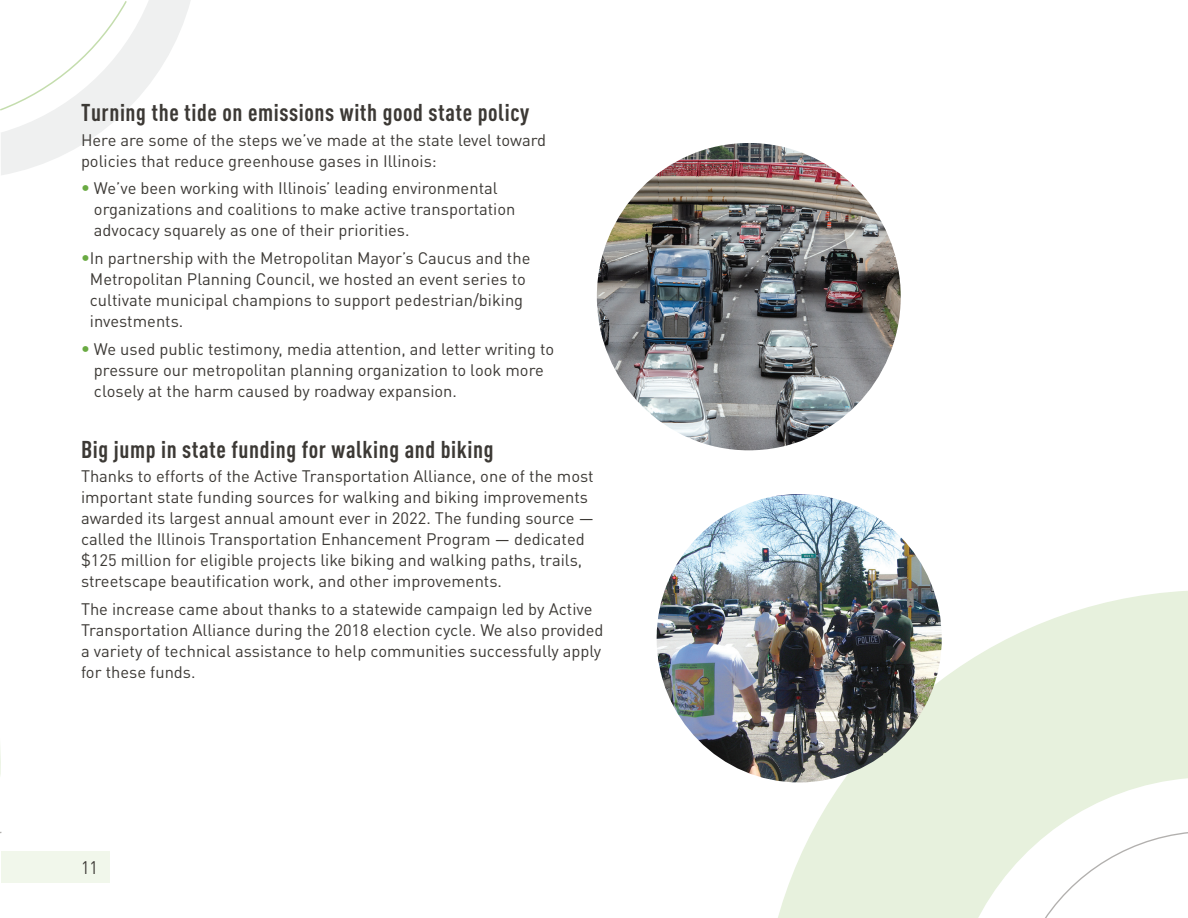
<style>
.page{position:relative;width:1188px;height:918px;background:#fff}
.page>*{position:absolute;margin:0;border:0;box-sizing:border-box;transform-origin:0 0}
.t1{font:700 condensed 24px "DIN Pro";letter-spacing:.025em;color:#3c3935}
.t2{font:18px "DIN Pro";color:#3c3935;scale:.9 1}
.t3{font:16.5px/21px "DIN Pro";color:#3c3935}
.s1{font-weight:700;font-size:18px;color:#6aaa43}
</style>
<div class="page">
<div style="left:2px;top:851px;width:108px;height:32px;background:#f1f7eb"></div>
<svg style="left:778px;top:591px;width:410px;height:327px;fill:#e7f1dd"></svg>
<svg style="left:1030px;top:831px;width:158px;height:87px"></svg>
<svg style="left:0;top:748px;width:2px;height:135px"></svg>
<svg style="left:0;top:0;width:191px;height:175px"></svg>
<img style="left:597px;top:143px;width:304px;height:307px">
<img style="left:657px;top:494px;width:285px;height:288px">
<h1 class="t1" style="left:81px;top:94px;width:450px">Turning the tide on emissions with good state policy</h1>
<p class="t3" style="left:81px;top:128px;width:467px">Here are some of the steps we’ve made at the state level toward policies that reduce greenhouse gases in Illinois:</p>
<p class="t3" style="left:94px;top:176px;width:423px;text-indent:-13px"><span class="s1">•</span> We’ve been working with Illinois’ leading environmental organizations and coalitions to make active transportation advocacy squarely as one of their priorities.</p>
<p class="t3" style="left:90px;top:246px;width:442px;text-indent:-9px"><span class="s1">•</span>In partnership with the Metropolitan Mayor’s Caucus and the Metropolitan Planning Council, we hosted an event series to cultivate municipal champions to support pedestrian/biking investments.</p>
<p class="t3" style="left:94px;top:337px;width:462px;text-indent:-13px"><span class="s1">•</span> We used public testimony, media attention, and letter writing to pressure our metropolitan planning organization to look more closely at the harm caused by roadway expansion.</p>
<h1 class="t1" style="left:81px;top:431px;width:414px">Big jump in state funding for walking and biking</h1>
<p class="t3" style="left:81px;top:464px;width:514px">Thanks to efforts of the Active Transportation Alliance, one of the most important state funding sources for walking and biking improvements awarded its largest annual amount ever in 2022. The funding source — called the Illinois Transportation Enhancement Program — dedicated $125 million for eligible projects like biking and walking paths, trails, streetscape beautification work, and other improvements.</p>
<p class="t3" style="left:81px;top:597px;width:524px">The increase came about thanks to a statewide campaign led by Active Transportation Alliance during the 2018 election cycle. We also provided a variety of technical assistance to help communities successfully apply for these funds.</p>
<p class="t2" style="left:81px;top:853px;width:20px">11</p>
</div>
